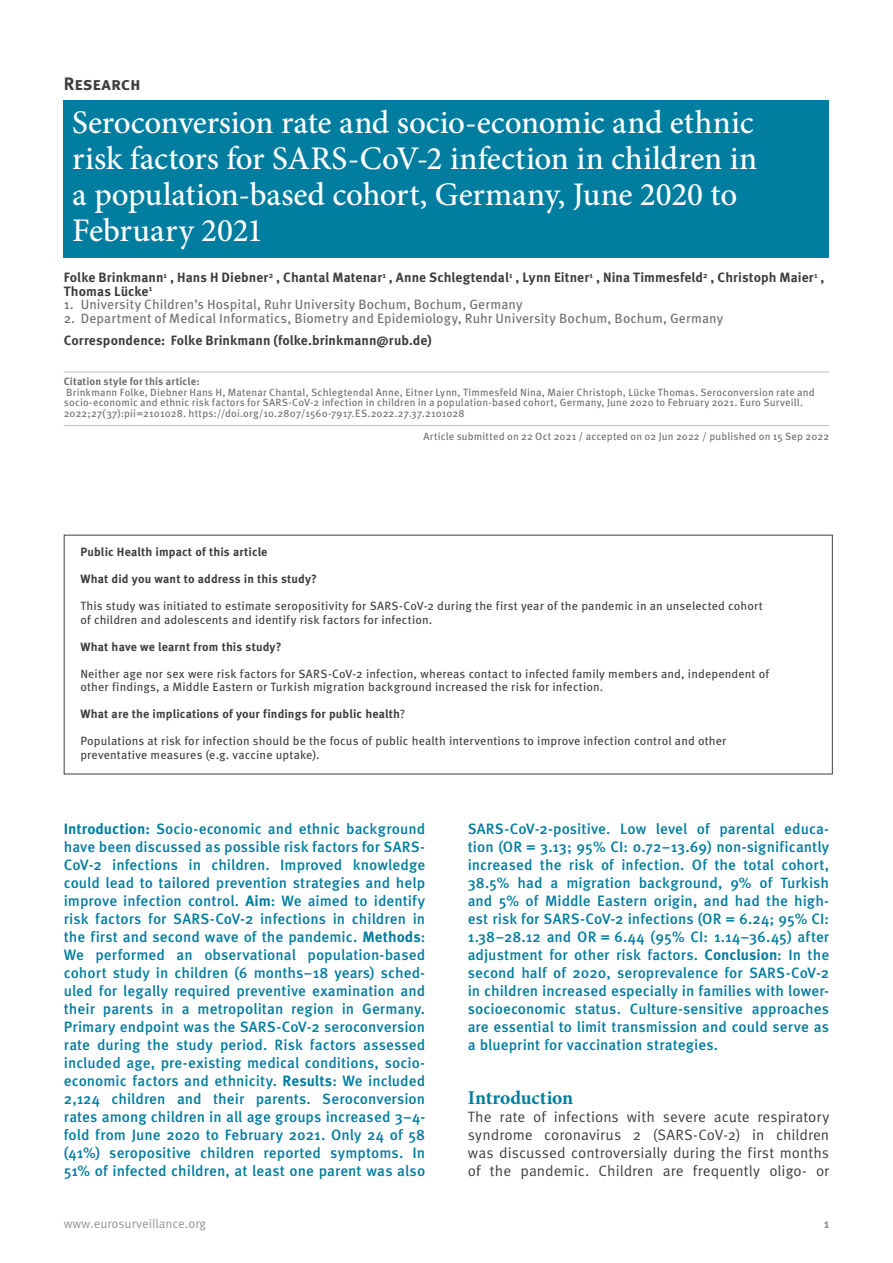
<style>
.page{position:relative;width:893px;height:1263px;background:#fff}
.page>*{position:absolute;margin:0;border:0;box-sizing:border-box;transform-origin:0 0}
.t1{font:500 33px/36px "Minion Pro";letter-spacing:-.005em;color:#fff}
.t2{font:700 19.5px "Minion Pro";letter-spacing:-.005em;color:#007d9f}
.t3{font:700 18px "Meta Pro";letter-spacing:-.005em;color:#3e3e3f}
.t4{font:500 15px/18px "Meta Pro";letter-spacing:.005em;color:#007d9f;text-align:justify}
.t5{font:15px/18px "Meta Pro";color:#3e3e3f;text-align:justify}
.t6{font:700 13.5px/13.5px "Meta Pro";letter-spacing:.005em;color:#3e3e3f}
.t7{font:13.5px "Meta Pro";letter-spacing:.005em;color:#6c6d70}
.t8{font:12.75px "Meta Pro";color:#939598}
.t9{font:700 12.75px "Meta Pro";color:#939598}
.t10{font:12px/13.5px "Meta Pro";letter-spacing:.01em;color:#3e3e3f}
.t11{font:700 12px "Meta Pro";letter-spacing:.01em;color:#3e3e3f}
.t12{font:10.5px/10.5px "Meta Pro";letter-spacing:.015em;color:#6c6d70}
.t13{font:700 10.5px "Meta Pro";letter-spacing:.015em;color:#6c6d70}
.s1{font-weight:400}
.s2{font-weight:700}
</style>
<div class="page">
<hr style="left:64px;top:372px;width:765px;height:1px;background:#bcbdc0">
<hr style="left:64px;top:425px;width:765px;height:1px;background:#bcbdc0">
<div style="left:64px;top:100px;width:765px;height:158px;background:#007d9f"></div>
<p class="t3" style="left:64px;top:72px;width:79px">Research</p>
<h1 class="t1" style="left:72px;top:104px;width:686px">Seroconversion rate and socio-economic and ethnic risk factors for SARS-CoV-2 infection in children in a population-based cohort, Germany, June 2020 to February 2021</h1>
<p class="t6" style="left:64px;top:271px;width:762px">Folke Brinkmann<sup>1</sup> , Hans H Diebner<sup>2</sup> , Chantal Matenar<sup>1</sup> , Anne Schlegtendal<sup>1</sup> , Lynn Eitner<sup>1</sup> , Nina Timmesfeld<sup>2</sup> , Christoph Maier<sup>1</sup> ,<br>Thomas Lücke<sup>1</sup></p>
<p class="t7" style="left:64px;top:296px;width:460px">1. University Children’s Hospital, Ruhr University Bochum, Bochum, Germany</p>
<p class="t7" style="left:64px;top:310px;width:661px">2. Department of Medical Informatics, Biometry and Epidemiology, Ruhr University Bochum, Bochum, Germany</p>
<p class="t6" style="left:64px;top:334px;width:369px">Correspondence: Folke Brinkmann (folke.brinkmann@rub.de)</p>
<p class="t13" style="left:64px;top:375px;width:137px">Citation style for this article:</p>
<p class="t12" style="left:64px;top:387px;width:752px">Brinkmann Folke, Diebner Hans H, Matenar Chantal, Schlegtendal Anne, Eitner Lynn, Timmesfeld Nina, Maier Christoph, Lücke Thomas. Seroconversion rate and socio-economic and ethnic risk factors for SARS-CoV-2 infection in children in a population-based cohort, Germany, June 2020 to February 2021. Euro Surveill.<br>2022;27(37):pii=2101028. https://doi.org/10.2807/1560-7917.ES.2022.27.37.2101028</p>
<p class="t12" style="left:423px;top:431px;width:407px">Article submitted on 22 Oct 2021 / accepted on 02 Jun 2022 / published on 15 Sep 2022</p>
<p class="t11" style="left:80px;top:544px;width:189px">Public Health impact of this article</p>
<p class="t11" style="left:80px;top:571px;width:238px">What did you want to address in this study?</p>
<p class="t10" style="left:80px;top:600px;width:684px">This study was initiated to estimate seropositivity for SARS-CoV-2 during the first year of the pandemic in an unselected cohort of children and adolescents and identify risk factors for infection.</p>
<p class="t11" style="left:80px;top:639px;width:203px">What have we learnt from this study?</p>
<p class="t10" style="left:80px;top:667px;width:690px">Neither age nor sex were risk factors for SARS-CoV-2 infection, whereas contact to infected family members and, independent of other findings, a Middle Eastern or Turkish migration background increased the risk for infection.</p>
<p class="t11" style="left:80px;top:706px;width:326px">What are the implications of your findings for public health<span class="s1">?</span></p>
<p class="t10" style="left:80px;top:735px;width:648px">Populations at risk for infection should be the focus of public health interventions to improve infection control and other preventative measures (e.g. vaccine uptake).</p>
<p class="t4" style="left:64px;top:820px;width:363px"><span class="s2">Introduction:</span> Socio-economic and ethnic background have been discussed as possible risk factors for SARS-CoV-2 infections in children. Improved knowledge could lead to tailored prevention strategies and help improve infection control. <span class="s2">Aim</span>: We aimed to identify risk factors for SARS-CoV-2 infections in children in the first and second wave of the pandemic. <span class="s2">Methods</span>:<br>We performed an observational population-based cohort study in children (6 months–18 years) sched&shy;uled for legally required preventive examination and their parents in a metropolitan region in Germany.<br>Primary endpoint was the SARS-CoV-2 seroconversion rate during the study period. Risk factors assessed included age, pre-existing medical conditions, socio&shy;economic factors and ethnicity. <span class="s2">Results</span>: We included 2,124 children and their parents. Seroconversion rates among children in all age groups increased 3–4- fold from June 2020 to February 2021. Only 24 of 58 (41%) seropositive children reported symptoms. In 51% of infected children, at least one parent was also</p>
<p class="t4" style="left:468px;top:820px;width:363px">SARS-CoV-2-positive. Low level of parental educa&shy;tion (OR = 3.13; 95% CI: 0.72–13.69) non-significantly increased the risk of infection. Of the total cohort, 38.5% had a migration background, 9% of Turkish and 5% of Middle Eastern origin, and had the high&shy;est risk for SARS-CoV-2 infections (OR = 6.24; 95% CI:<br>1.38–28.12 and OR = 6.44 (95% CI: 1.14–36.45) after adjustment for other risk factors. <span class="s2">Conclusion</span>: In the second half of 2020, seroprevalence for SARS-CoV-2 in children increased especially in families with lower&shy;socioeconomic status. Culture-sensitive approaches are essential to limit transmission and could serve as a blueprint for vaccination strategies.</p>
<h2 class="t2" style="left:468px;top:1084px;width:107px">Introduction</h2>
<p class="t5" style="left:468px;top:1108px;width:363px">The rate of infections with severe acute respiratory syndrome coronavirus 2 (SARS-CoV-2) in children was discussed controversially during the first months of the pandemic. Children are frequently oligo- or</p>
<p class="t8" style="left:64px;top:1215px;width:144px">www.eurosurveillance.org</p>
<p class="t9" style="left:824px;top:1215px;width:7px">1</p>
</div>
